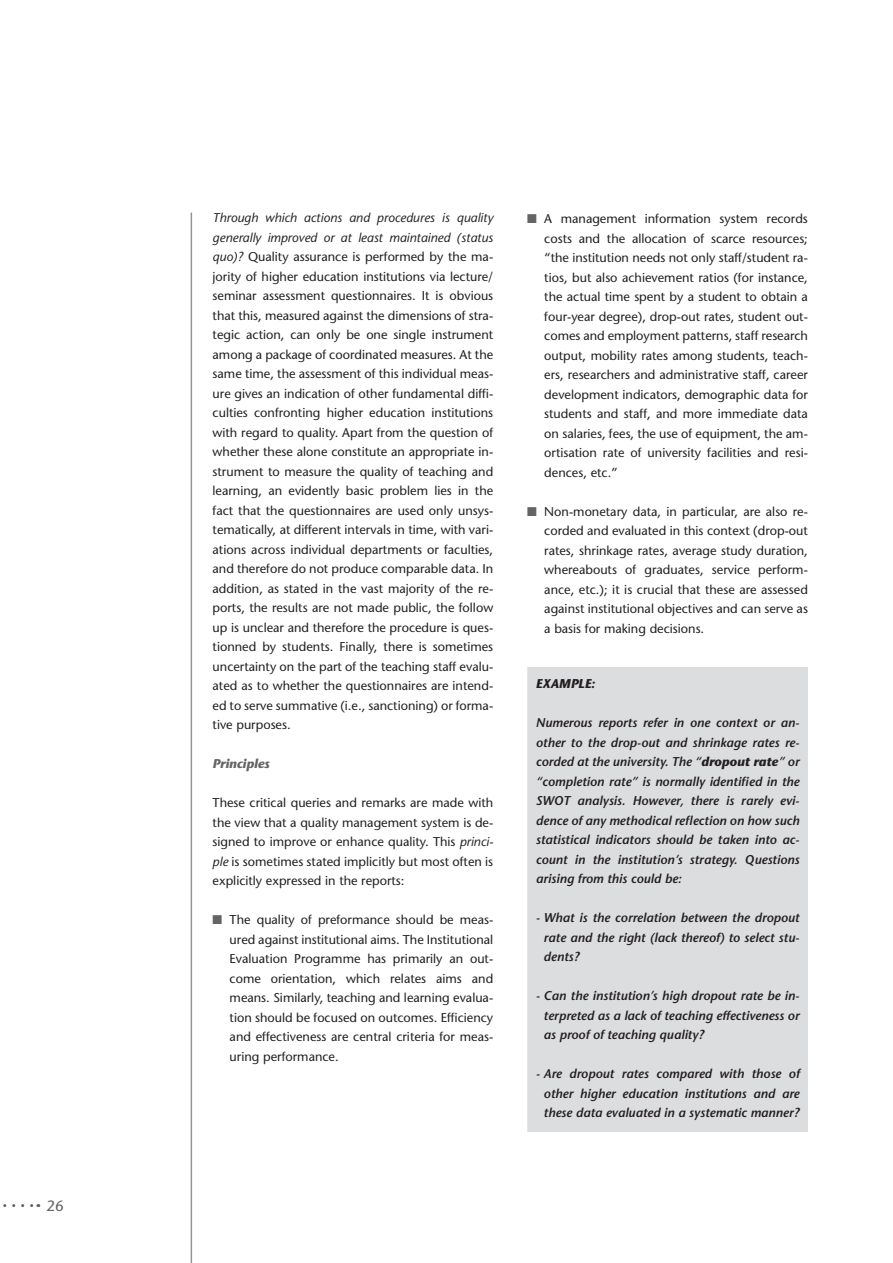
<style>
.page{position:relative;width:893px;height:1263px;background:#fff}
.page>*{position:absolute;margin:0;border:0;box-sizing:border-box;transform-origin:0 0}
.t1{font:15px "Stone Sans";color:#636466}
.t2{font:12.75px/19.5px "Stone Sans";color:#231f20;text-align:justify}
.t3{font:italic 600 12.75px/19.5px "Stone Sans";color:#231f20;text-align:justify}
.t4{font:italic 700 12.75px "Stone Sans";color:#636466}
.t5{font:italic 700 12.75px "Stone Sans";color:#231f20}
.s1{font-style:italic}
.s2{color:#636466}
.s3{font-weight:700}
</style>
<div class="page">
<svg style="left:3px;top:1204px;width:36px;height:3px"></svg>
<hr style="left:191px;top:213px;width:1px;height:1050px;background:#939598">
<div style="left:527px;top:667px;width:281px;height:465px;background:#dcddde"></div>
<p class="t1" style="left:47px;top:1200px;width:19px">26</p>
<p class="t2" style="left:213px;top:209px;width:282px"><span class="s1">Through which actions and procedures is quality generally improved or at least maintained (status quo)?</span> Quality assurance is performed by the ma&shy;jority of higher education institutions via lecture/ seminar assessment questionnaires. It is obvious that this, measured against the dimensions of stra&shy;tegic action, can only be one single instrument among a package of coordinated measures. At the same time, the assessment of this individual meas&shy;ure gives an indication of other fundamental diffi&shy;culties confronting higher education institutions with regard to quality. Apart from the question of whether these alone constitute an appropriate in&shy;strument to measure the quality of teaching and learning, an evidently basic problem lies in the fact that the questionnaires are used only unsys&shy;tematically, at different intervals in time, with vari&shy;ations across individual departments or faculties, and therefore do not produce comparable data. In addition, as stated in the vast majority of the re&shy;ports, the results are not made public, the follow up is unclear and therefore the procedure is ques&shy;tionned by students. Finally, there is sometimes uncertainty on the part of the teaching staff evalu&shy;ated as to whether the questionnaires are intend&shy;ed to serve summative (i.e., sanctioning) or forma&shy;tive purposes.</p>
<p class="t4" style="left:213px;top:759px;width:59px">Principles</p>
<p class="t2" style="left:213px;top:794px;width:282px">These critical queries and remarks are made with the view that a quality management system is de&shy;signed to improve or enhance quality. This <span class="s1">princi&shy;ple</span> is sometimes stated implicitly but most often is explicitly expressed in the reports:</p>
<p class="t2" style="left:230px;top:911px;width:265px;text-indent:-17px"><span class="s2">■</span> The quality of preformance should be meas&shy;ured against institutional aims. The Institutional Evaluation Programme has primarily an out&shy;come orientation, which relates aims and means. Similarly, teaching and learning evalua&shy;tion should be focused on outcomes. Efficiency and effectiveness are central criteria for meas&shy;uring performance.</p>
<p class="t2" style="left:544px;top:210px;width:265px;text-indent:-17px"><span class="s2">■</span> A management information system records costs and the allocation of scarce resources; “the institution needs not only staff/student ra&shy;tios, but also achievement ratios (for instance, the actual time spent by a student to obtain a four-year degree), drop-out rates, student out&shy;comes and employment patterns, staff research output, mobility rates among students, teach&shy;ers, researchers and administrative staff, career development indicators, demographic data for students and staff, and more immediate data on salaries, fees, the use of equipment, the am&shy;ortisation rate of university facilities and resi&shy;dences, etc.”</p>
<p class="t2" style="left:544px;top:503px;width:265px;text-indent:-17px"><span class="s2">■</span> Non-monetary data, in particular, are also re&shy;corded and evaluated in this context (drop-out rates, shrinkage rates, average study duration, whereabouts of graduates, service perform&shy;ance, etc.); it is crucial that these are assessed against institutional objectives and can serve as a basis for making decisions.</p>
<p class="t5" style="left:536px;top:679px;width:61px">EXAMPLE:</p>
<p class="t3" style="left:536px;top:714px;width:265px">Numerous reports refer in one context or an&shy;other to the drop-out and shrinkage rates re&shy;corded at the university. The “<span class="s3">dropout rate</span>” or “completion rate” is normally identified in the SWOT analysis. However, there is rarely evi&shy;dence of any methodical reflection on how such statistical indicators should be taken into ac&shy;count in the institution’s strategy. Questions arising from this could be:</p>
<p class="t3" style="left:544px;top:909px;width:257px;text-indent:-8px">- What is the correlation between the dropout rate and the right (lack thereof) to select stu&shy;dents?</p>
<p class="t3" style="left:544px;top:987px;width:257px;text-indent:-8px">- Can the institution’s high dropout rate be in&shy;terpreted as a lack of teaching effectiveness or as proof of teaching quality?</p>
<p class="t3" style="left:544px;top:1065px;width:257px;text-indent:-8px">- Are dropout rates compared with those of other higher education institutions and are these data evaluated in a systematic manner?</p>
</div>
